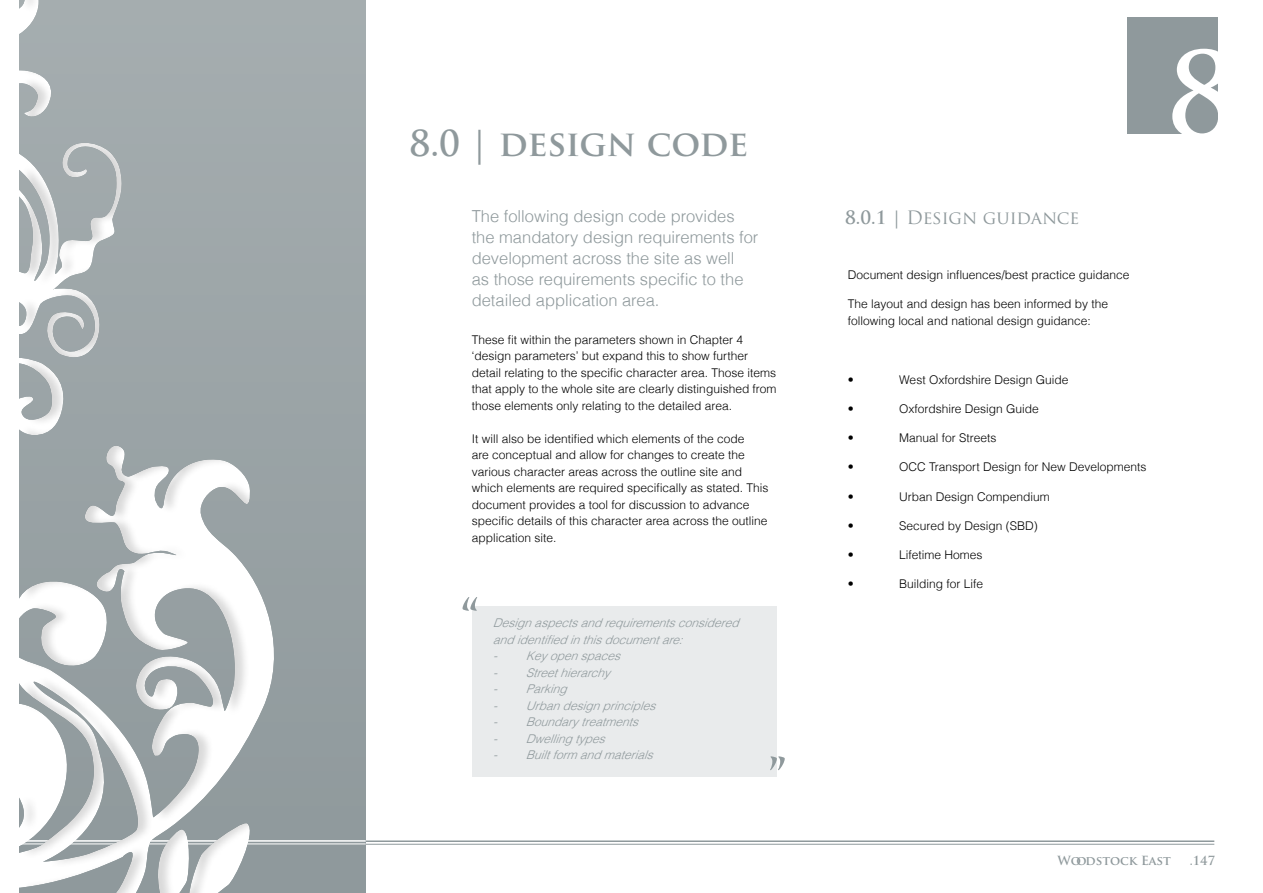
<style>
.page{position:relative;width:1263px;height:893px;background:#fff}
.page>*{position:absolute;margin:0;border:0;box-sizing:border-box;transform-origin:0 0}
.t1{font:700 114.75px "Trajan Pro";color:#fff}
.t2{font:700 52.35px "Trajan Pro";color:#8f999c}
.t3{font:700 34.95px "Trajan Pro";letter-spacing:-.01em;color:#8f999c}
.t4{font:18px "Trajan Pro";letter-spacing:-.005em;color:#8f999c}
.t5{font:300 16.5px/21px "Helvetica";color:#8f999c}
.t6{font:700 12.3px "Trajan Pro";color:#8f999c}
.t7{font:300 12px/16.5px "Helvetica";color:#000}
.t8{font:italic 300 12px/16.5px "Helvetica";color:#8f999c}
.s1{font-weight:700}
</style>
<div class="page">
<div style="left:1128px;top:16px;width:114px;height:118px;background:#8f999c"></div>
<hr style="left:366px;top:840px;width:848px;height:2px;background:#8f999c">
<hr style="left:366px;top:844px;width:848px;height:1px;background:#8f999c">
<div style="left:0;top:0;width:415px;height:893px;background:#000;opacity:.15"></div>
<div style="left:472px;top:606px;width:304px;height:171px;background:#e9ebec"></div>
<div style="left:1219px;top:0;width:44px;height:893px;background:#fff"></div>
<h3 class="t3" style="left:410px;top:121px;width:340px">8.0 | design code</h3>
<h3 class="t5" style="left:472px;top:205px;width:288px">The following design code provides the mandatory design requirements for development across the site as well<br>as those requirements specific to the detailed application area.</h3>
<p class="t7" style="left:472px;top:331px;width:306px">These fit within the parameters shown in Chapter 4 ‘design parameters’ but expand this to show further detail relating to the specific character area. Those items that apply to the whole site are clearly distinguished from those elements only relating to the detailed area.</p>
<p class="t7" style="left:472px;top:430px;width:298px">It will also be identified which elements of the code<br>are conceptual and allow for changes to create the various character areas across the outline site and which elements are required specifically as stated. This document provides a tool for discussion to advance specific details of this character area across the outline application site.</p>
<h2 class="t2" style="left:460px;top:588px;width:20px">“</h2>
<p class="t8" style="left:493px;top:614px;width:254px">Designaspectsandrequirementsconsidered andidentifiedinthisdocumentare:</p>
<p class="t8" style="left:493px;top:647px;width:135px">- Keyopenspaces</p>
<p class="t8" style="left:493px;top:663px;width:125px">- Streethierarchy</p>
<p class="t8" style="left:493px;top:680px;width:82px">- Parking</p>
<p class="t8" style="left:493px;top:696px;width:170px">- Urbandesignprinciples</p>
<p class="t8" style="left:493px;top:713px;width:153px">- Boundarytreatments</p>
<p class="t8" style="left:493px;top:729px;width:120px">- Dwellingtypes</p>
<p class="t8" style="left:493px;top:746px;width:168px">- Builtformandmaterials</p>
<h2 class="t2" style="left:768px;top:748px;width:20px">”</h2>
<h1 class="t1" style="left:1167px;top:24px;width:70px">8</h1>
<h3 class="t4" style="left:845px;top:206px;width:236px"><span class="s1">8.0.1 |</span> Design guidance</h3>
<p class="t7" style="left:848px;top:266px;width:283px">Document design influences/best practice guidance</p>
<p class="t7" style="left:848px;top:295px;width:262px">The layout and design has been informed by the following local and national design guidance:</p>
<p class="t7" style="left:848px;top:370px;width:7px">•</p>
<p class="t7" style="left:899px;top:370px;width:171px">West Oxfordshire Design Guide</p>
<p class="t7" style="left:848px;top:400px;width:7px">•</p>
<p class="t7" style="left:899px;top:400px;width:141px">Oxfordshire Design Guide</p>
<p class="t7" style="left:848px;top:429px;width:7px">•</p>
<p class="t7" style="left:899px;top:429px;width:99px">Manual for Streets</p>
<p class="t7" style="left:848px;top:458px;width:7px">•</p>
<p class="t7" style="left:899px;top:458px;width:249px">OCC Transport Design for New Developments</p>
<p class="t7" style="left:848px;top:487px;width:7px">•</p>
<p class="t7" style="left:899px;top:487px;width:152px">Urban Design Compendium</p>
<p class="t7" style="left:848px;top:517px;width:7px">•</p>
<p class="t7" style="left:899px;top:517px;width:140px">Secured by Design (SBD)</p>
<p class="t7" style="left:848px;top:546px;width:7px">•</p>
<p class="t7" style="left:899px;top:546px;width:85px">Lifetime Homes</p>
<p class="t7" style="left:848px;top:575px;width:7px">•</p>
<p class="t7" style="left:899px;top:575px;width:86px">Building for Life</p>
<p class="t6" style="left:1057px;top:853px;width:115px">Woodstock East</p>
<p class="t6" style="left:1190px;top:853px;width:27px">.147</p>
</div>
